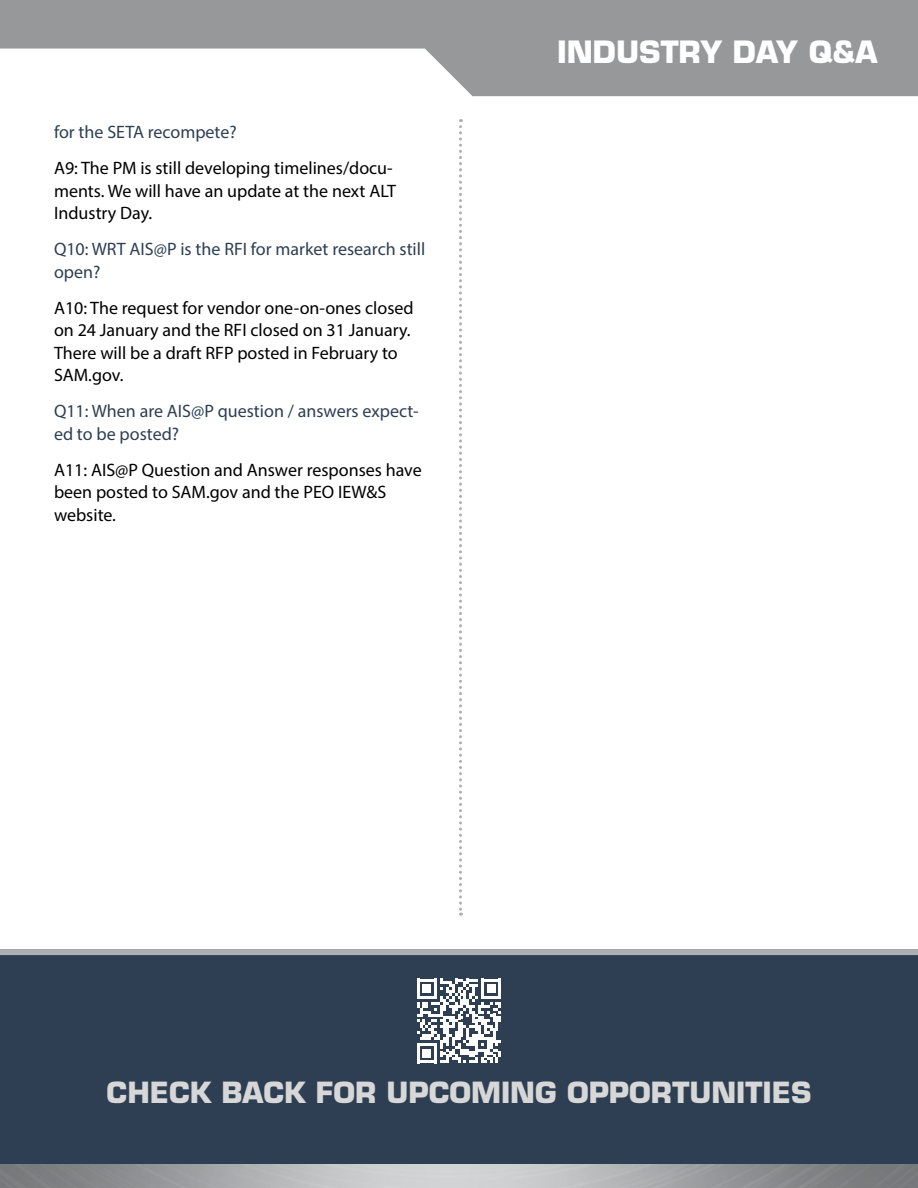
<style>
.page{position:relative;width:918px;height:1188px;background:#fff}
.page>*{position:absolute;margin:0;border:0;box-sizing:border-box;transform-origin:0 0}
.t1{font:700 30px "Eurostile LT Std";color:#fff}
.t2{font:700 28.5px "Eurostile LT Std";color:#d6d7d6}
.t3{font:18px/22.5px "Myriad Pro";color:#000}
.t4{font:18px/22.5px "Myriad Pro";color:#2e3f54}
</style>
<div class="page">
<svg style="left:0;top:0;width:918px;height:96px;fill:#96989a"></svg>
<div style="left:0;top:949px;width:918px;height:215px;background:#2e3f54"></div>
<svg style="left:417px;top:979px;width:84px;height:84px"></svg>
<div style="left:0;top:949px;width:918px;height:6px;background:#adafb2"></div>
<svg style="left:459px;top:119px;width:3px;height:797px"></svg>
<p class="t4" style="left:54px;top:120px;width:184px">for the SETA recompete?</p>
<p class="t3" style="left:54px;top:156px;width:344px">A9: The PM is still developing timelines/docu&shy;ments. We will have an update at the next ALT<br>Industry Day.</p>
<p class="t4" style="left:54px;top:237px;width:373px">Q10: WRT AIS@P is the RFI for market research still open?</p>
<p class="t3" style="left:54px;top:296px;width:361px">A10: The request for vendor one-on-ones closed on 24 January and the RFI closed on 31 January.<br>There will be a draft RFP posted in February to SAM.gov.</p>
<p class="t4" style="left:54px;top:399px;width:366px">Q11: When are AIS@P question / answers expect&shy;ed to be posted?</p>
<p class="t3" style="left:54px;top:458px;width:369px">A11: AIS@P Question and Answer responses have been posted to SAM.gov and the PEO IEW&amp;S website.</p>
<h1 class="t1" style="left:557px;top:33px;width:322px">INDUSTRY DAY Q&amp;A</h1>
<h2 class="t2" style="left:107px;top:1075px;width:706px">CHECK BACK FOR UPCOMING OPPORTUNITIES</h2>
</div>
